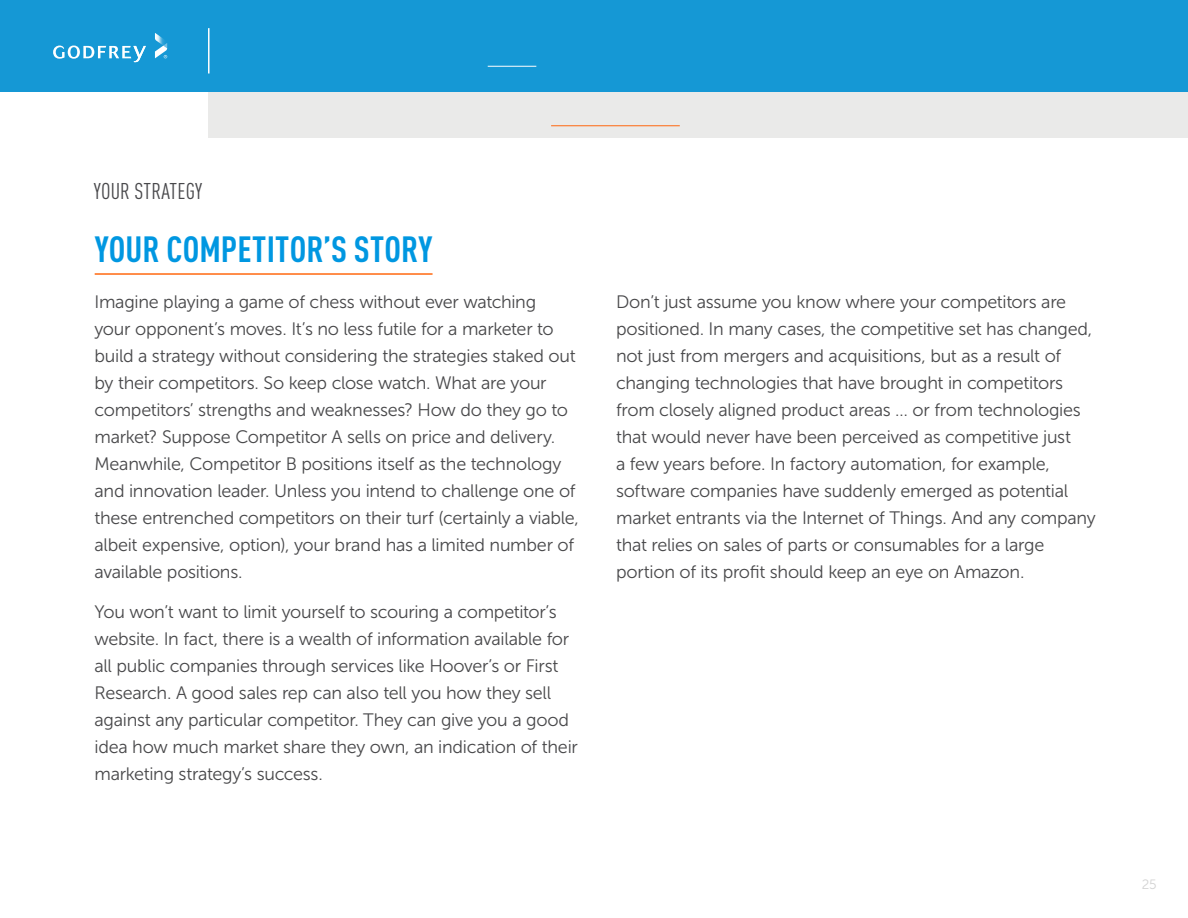
<style>
.page{position:relative;width:1188px;height:918px;background:#fff}
.page>*{position:absolute;margin:0;border:0;box-sizing:border-box;transform-origin:0 0}
.t1{font:700 condensed 36px "DINOT";letter-spacing:.005em;color:#0097e1}
.t2{font:condensed 22.5px "DINOT";letter-spacing:.01em;color:#48484b}
.t3{font:18px/27px "Museo Sans 300";letter-spacing:-.015em;color:#48484a}
.t4{font:13.5px "Museo Sans 300";color:#d3d3d3}
</style>
<div class="page">
<div style="left:208px;top:92px;width:980px;height:45px;background:#eaeae9"></div>
<div style="left:0;top:0;width:1188px;height:92px;background:#1598d5"></div>
<svg style="left:53px;top:46px;width:93px;height:16px"></svg>
<svg style="left:155px;top:33px;width:12px;height:25px"></svg>
<hr style="left:208px;top:28px;width:2px;height:46px;background:#fff">
<hr style="left:95px;top:273px;width:338px;height:2px;background:#ff6810">
<hr style="left:551px;top:125px;width:129px;height:1px;background:#ff6810">
<hr style="left:488px;top:66px;width:48px;height:1px;background:#fff">
<p class="t2" style="left:94px;top:178px;width:110px">YOUR STRATEGY</p>
<h1 class="t1" style="left:95px;top:227px;width:339px">YOUR COMPETITOR’S STORY</h1>
<p class="t3" style="left:94px;top:288px;width:486px">Imagine playing a game of chess without ever watching<br>your opponent’s moves. It’s no less futile for a marketer to build a strategy without considering the strategies staked out by their competitors. So keep close watch. What are your competitors’ strengths and weaknesses? How do they go to market? Suppose Competitor A sells on price and delivery.<br>Meanwhile, Competitor B positions itself as the technology and innovation leader. Unless you intend to challenge one of these entrenched competitors on their turf (certainly a viable, albeit expensive, option), your brand has a limited number of available positions.</p>
<p class="t3" style="left:94px;top:598px;width:485px">You won’t want to limit yourself to scouring a competitor’s website. In fact, there is a wealth of information available for all public companies through services like Hoover’s or First Research. A good sales rep can also tell you how they sell against any particular competitor. They can give you a good idea how much market share they own, an indication of their marketing strategy’s success.</p>
<p class="t3" style="left:616px;top:288px;width:481px">Don’t just assume you know where your competitors are positioned. In many cases, the competitive set has changed, not just from mergers and acquisitions, but as a result of changing technologies that have brought in competitors from closely aligned product areas … or from technologies that would never have been perceived as competitive just<br>a few years before. In factory automation, for example, software companies have suddenly emerged as potential market entrants via the Internet of Things. And any company that relies on sales of parts or consumables for a large portion of its profit should keep an eye on Amazon.</p>
<p class="t4" style="left:1142px;top:877px;width:17px">25</p>
</div>
